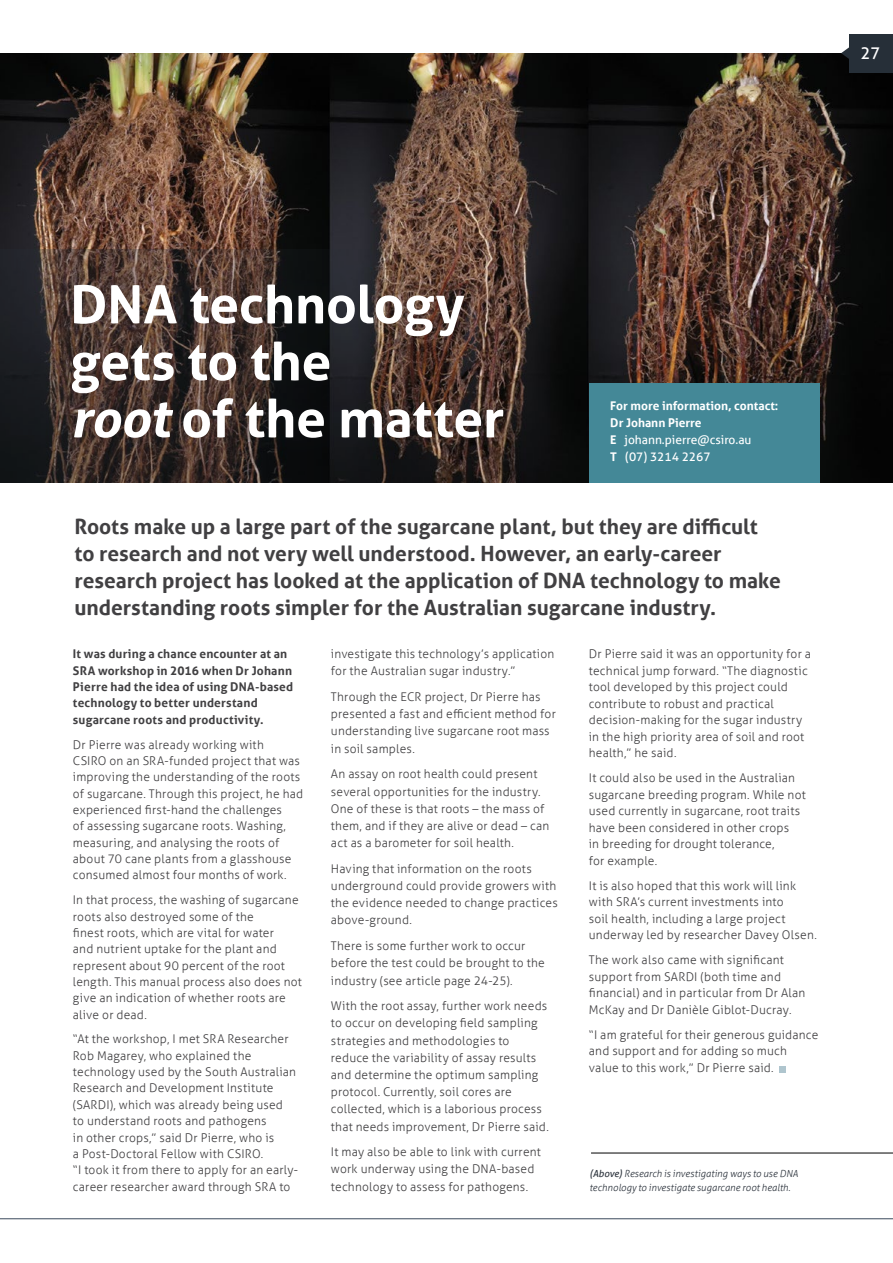
<style>
.page{position:relative;width:893px;height:1263px;background:#fff}
.page>*{position:absolute;margin:0;border:0;box-sizing:border-box;transform-origin:0 0}
.t1{font:700 52.5px/57px "Aller";letter-spacing:-.005em;color:#fff}
.t2{font:700 21px/27px "Aller";color:#414042}
.t3{font:16.5px "Aller";color:#fff}
.t4{font:300 12px/16.4px "Aller";letter-spacing:.015em;color:#414042}
.t5{font:700 12px/16.4px "Aller";letter-spacing:.02em;color:#414042}
.t6{font:700 12px/17.2px "Aller";color:#fff}
.t7{font:italic 300 9.75px/13.5px "Aller";color:#303740}
.s1{font-style:italic}
.s2{font-weight:400}
</style>
<div class="page">
<img style="left:0;top:53px;width:893px;height:429px">
<svg style="left:780px;top:1066px;width:6px;height:6px"></svg>
<svg style="left:1px;top:249px;width:438px;height:233px"></svg>
<div style="left:41px;top:253px;width:492px;height:217px;background:#262f38;opacity:.25"></div>
<div style="left:589px;top:383px;width:230px;height:99px;background:#448897"></div>
<hr style="left:591px;top:1153px;width:302px;height:1px;background:#000">
<hr style="left:0;top:249px;width:1px;height:351px;background:#262f38">
<svg style="left:841px;top:47px;width:8px;height:13px"></svg>
<div style="left:849px;top:34px;width:44px;height:39px;background:#262f38"></div>
<hr style="left:0;top:1218px;width:893px;height:1px;background:#3b4a5b">
<h3 class="t3" style="left:861px;top:44px;width:21px">27</h3>
<h1 class="t1" style="left:70px;top:276px;width:436px">DNA technology gets to the<br><span class="s1">root</span> of the matter</h1>
<p class="t6" style="left:610px;top:397px;width:170px">For more information, contact:<br>Dr Johann Pierre<br>E <span class="s2">johann.pierre@csiro.au<br></span>T <span class="s2">(07) 3214 2267</span></p>
<p class="t2" style="left:74px;top:513px;width:708px">Roots make up a large part of the sugarcane plant, but they are difficult to research and not very well understood. However, an early-career research project has looked at the application of DNA technology to make understanding roots simpler for the Australian sugarcane industry.</p>
<p class="t5" style="left:73px;top:646px;width:222px">It was during a chance encounter at an SRA workshop in 2016 when Dr Johann Pierre had the idea of using DNA-based technology to better understand sugarcane roots and productivity.</p>
<p class="t4" style="left:73px;top:736px;width:232px">Dr Pierre was already working with<br>CSIRO on an SRA-funded project that was improving the understanding of the roots of sugarcane. Through this project, he had experienced first-hand the challenges<br>of assessing sugarcane roots. Washing, measuring, and analysing the roots of about 70 cane plants from a glasshouse consumed almost four months of work.</p>
<p class="t4" style="left:73px;top:892px;width:230px">In that process, the washing of sugarcane roots also destroyed some of the<br>finest roots, which are vital for water<br>and nutrient uptake for the plant and represent about 90 percent of the root length. This manual process also does not give an indication of whether roots are alive or dead.</p>
<p class="t4" style="left:73px;top:1031px;width:227px">“At the workshop, I met SRA Researcher Rob Magarey, who explained the technology used by the South Australian Research and Development Institute (SARDI), which was already being used<br>to understand roots and pathogens<br>in other crops,” said Dr Pierre, who is<br>a Post-Doctoral Fellow with CSIRO.<br>“I took it from there to apply for an early&shy;career researcher award through SRA to</p>
<p class="t4" style="left:331px;top:645px;width:225px;line-height:17.2px">investigate this technology’s application for the Australian sugar industry.”</p>
<p class="t4" style="left:331px;top:688px;width:226px;line-height:17.2px">Through the ECR project, Dr Pierre has presented a fast and efficient method for understanding live sugarcane root mass in soil samples.</p>
<p class="t4" style="left:331px;top:765px;width:220px;line-height:17.2px">An assay on root health could present several opportunities for the industry.<br>One of these is that roots – the mass of them, and if they are alive or dead – can act as a barometer for soil health.</p>
<p class="t4" style="left:331px;top:860px;width:228px;line-height:17.2px">Having that information on the roots underground could provide growers with the evidence needed to change practices above-ground.</p>
<p class="t4" style="left:331px;top:937px;width:215px;line-height:17.2px">There is some further work to occur before the test could be brought to the industry (see article page 24-25).</p>
<p class="t4" style="left:331px;top:997px;width:219px;line-height:17.2px">With the root assay, further work needs to occur on developing field sampling strategies and methodologies to reduce the variability of assay results and determine the optimum sampling protocol. Currently, soil cores are collected, which is a laborious process that needs improvement, Dr Pierre said.</p>
<p class="t4" style="left:331px;top:1143px;width:212px;line-height:17.2px">It may also be able to link with current work underway using the DNA-based technology to assess for pathogens.</p>
<p class="t4" style="left:589px;top:646px;width:224px">Dr Pierre said it was an opportunity for a technical jump forward. “The diagnostic tool developed by this project could contribute to robust and practical decision-making for the sugar industry in the high priority area of soil and root health,” he said.</p>
<p class="t4" style="left:589px;top:770px;width:218px">It could also be used in the Australian sugarcane breeding program. While not used currently in sugarcane, root traits have been considered in other crops<br>in breeding for drought tolerance,<br>for example.</p>
<p class="t4" style="left:589px;top:877px;width:229px">It is also hoped that this work will link with SRA’s current investments into<br>soil health, including a large project underway led by researcher Davey Olsen.</p>
<p class="t4" style="left:589px;top:952px;width:218px">The work also came with significant support from SARDI (both time and financial) and in particular from Dr Alan McKay and Dr Danièle Giblot-Ducray.</p>
<p class="t4" style="left:589px;top:1026px;width:231px;line-height:16.8px">“I am grateful for their generous guidance and support and for adding so much value to this work,” Dr Pierre said.</p>
<p class="t7" style="left:590px;top:1167px;width:210px"><span class="s2">(Above)</span> Research is investigating ways to use DNA technology to investigate sugarcane root health.</p>
</div>
